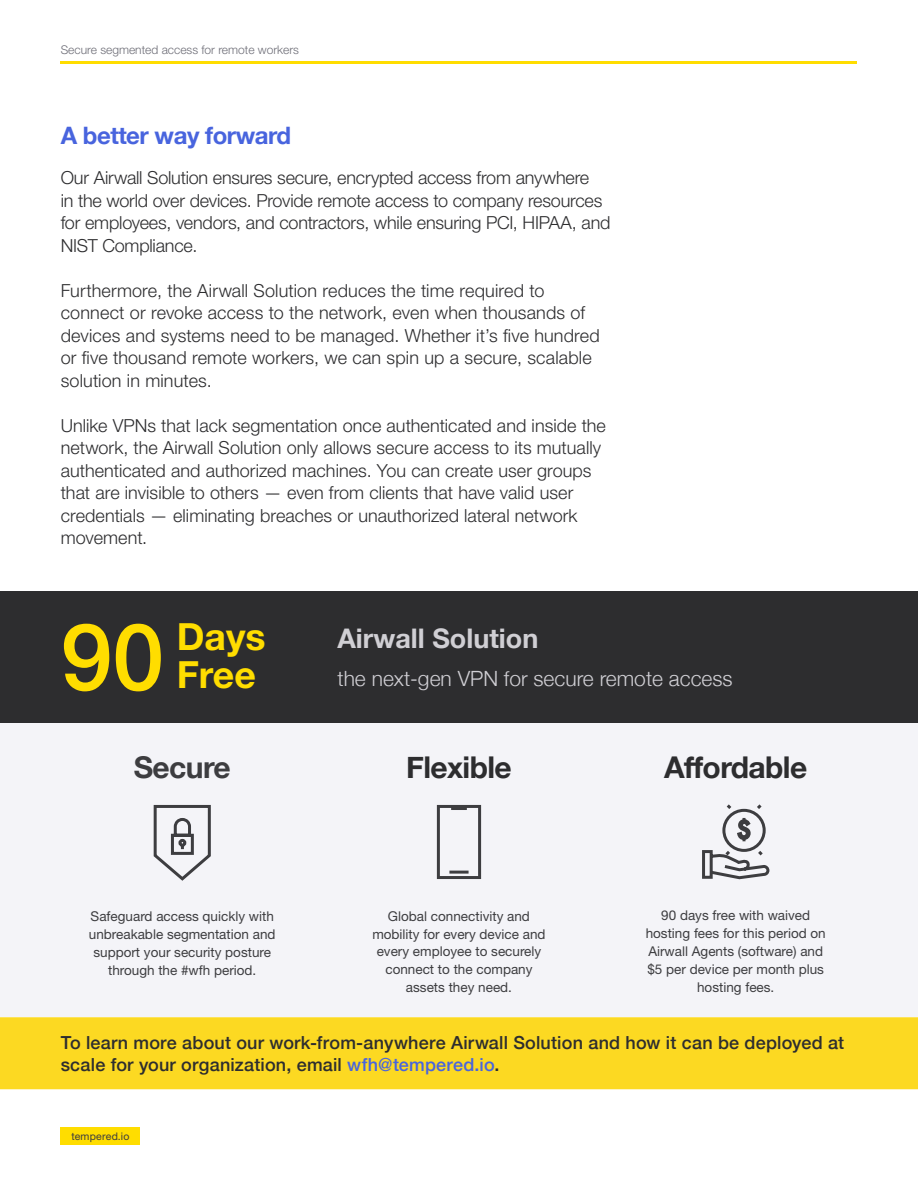
<style>
.page{position:relative;width:918px;height:1188px;background:#fff}
.page>*{position:absolute;margin:0;border:0;box-sizing:border-box;transform-origin:0 0}
.t1{font:500 93px "Helvetica Neue";color:#fd0}
.t2{font:700 37.5px "Helvetica Neue LT Pro";color:#fd0}
.t3{font:700 30px "Helvetica Neue";letter-spacing:-.02em;color:#2d2d2f}
.t4{font:700 30px "Helvetica Neue";letter-spacing:-.02em;color:#3d3d40}
.t5{font:700 27px "Helvetica Neue";color:#d0cfd4}
.t6{font:700 24px "Helvetica Neue";letter-spacing:-.02em;color:#4864de}
.t7{font:300 21px "Helvetica Neue";color:#d0cfd4}
.t8{font:300 18px/22.5px "Helvetica Neue LT Pro";color:#2d2d2f}
.t9{font:500 18px/22.5px "Helvetica Neue";letter-spacing:.01em;color:#2d2d2f}
.t10{font:13.5px/18px "Helvetica Neue LT Pro";color:#3d3d40;text-align:center}
.t11{font:300 12px "Helvetica Neue LT Pro";color:#6f6f78}
.t12{font:10.5px "Helvetica Neue LT Pro";letter-spacing:.02em;color:#3d3d40}
.s1{color:#4864de}
</style>
<div class="page">
<div style="left:61px;top:1127px;width:79px;height:18px;background:#fd0"></div>
<hr style="left:61px;top:61px;width:796px;height:3px;background:#fd0">
<div style="left:0;top:1017px;width:918px;height:72px;background:#fcd922"></div>
<div style="left:0;top:723px;width:918px;height:294px;background:#f4f4f8"></div>
<svg style="left:153px;top:805px;width:58px;height:76px"></svg>
<hr style="left:449px;top:871px;width:20px;height:3px;background:#3d3d40">
<hr style="left:451px;top:806px;width:16px;height:4px;background:#3d3d40">
<div style="left:437px;top:805px;width:44px;height:74px;border:3px solid #3d3d40"></div>
<svg style="left:702px;top:804px;width:68px;height:76px"></svg>
<div style="left:0;top:591px;width:918px;height:132px;background:#2d2d2f"></div>
<p class="t11" style="left:61px;top:42px;width:240px">Secure segmented access for remote workers</p>
<h3 class="t6" style="left:61px;top:117px;width:232px">A better way forward</h3>
<p class="t8" style="left:61px;top:166px;width:551px">Our Airwall Solution ensures secure, encrypted access from anywhere<br>in the world over devices. Provide remote access to company resources for employees, vendors, and contractors, while ensuring PCI, HIPAA, and NIST Compliance.</p>
<p class="t8" style="left:61px;top:279px;width:541px">Furthermore, the Airwall Solution reduces the time required to connect or revoke access to the network, even when thousands of devices and systems need to be managed. Whether it’s five hundred or five thousand remote workers, we can spin up a secure, scalable solution in minutes.</p>
<p class="t8" style="left:61px;top:414px;width:547px">Unlike VPNs that lack segmentation once authenticated and inside the network, the Airwall Solution only allows secure access to its mutually authenticated and authorized machines. You can create user groups that are invisible to others — even from clients that have valid user credentials — eliminating breaches or unauthorized lateral network movement.</p>
<h1 class="t1" style="left:61px;top:582px;width:105px">90</h1>
<h2 class="t2" style="left:177px;top:613px;width:90px">Days</h2>
<h3 class="t5" style="left:338px;top:617px;width:202px">Airwall Solution</h3>
<h2 class="t2" style="left:177px;top:652px;width:81px">Free</h2>
<p class="t7" style="left:338px;top:661px;width:397px">the next-gen VPN for secure remote access</p>
<h3 class="t4" style="left:134px;top:744px;width:99px">Secure</h3>
<h3 class="t3" style="left:406px;top:744px;width:107px">Flexible</h3>
<h3 class="t3" style="left:664px;top:744px;width:145px">Affordable</h3>
<p class="t10" style="left:89px;top:906px;width:188px">Safeguard access quickly with unbreakable segmentation and support your security posture through the #wfh period.</p>
<p class="t10" style="left:372px;top:906px;width:175px">Global connectivity and mobility for every device and every employee to securely connect to the company assets they need.</p>
<p class="t10" style="left:646px;top:906px;width:182px">90 days free with waived hosting fees for this period on<br>Airwall Agents (software) and $5 per device per month plus hosting fees.</p>
<p class="t9" style="left:61px;top:1030px;width:785px">To learn more about our work-from-anywhere Airwall Solution and how it can be deployed at scale for your organization, email <span class="s1">wfh@tempered.io</span>.</p>
<p class="t12" style="left:71px;top:1130px;width:60px">tempered.io</p>
</div>
